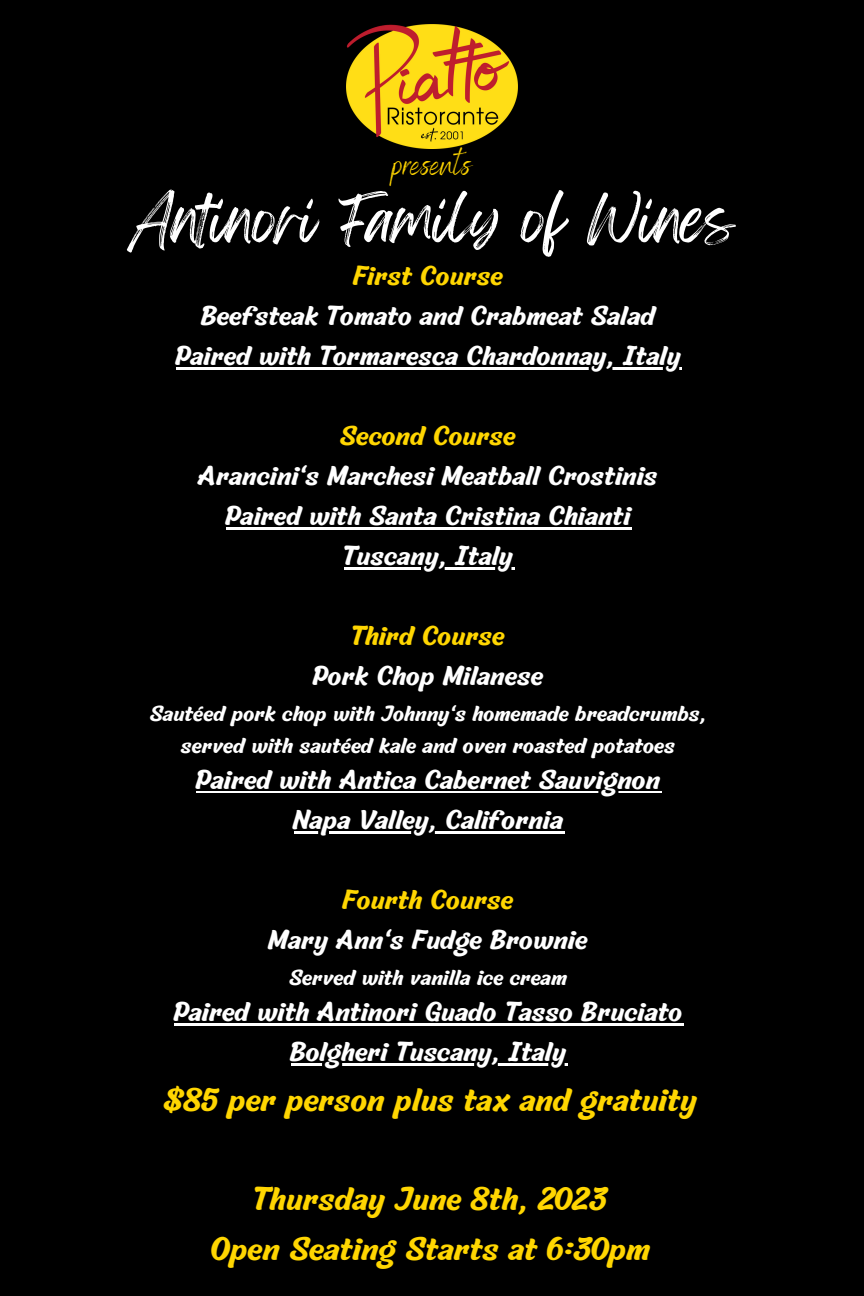
<style>
.page{position:relative;width:864px;height:1296px;background:#000}
.page>*{position:absolute;margin:0;border:0;box-sizing:border-box;transform-origin:0 0}
.t1{font:54px "Feeling Passionate";color:#fff}
.t2{font:36px "Michegar";color:#ffd601}
.t3{font:36px "Benedict";color:#ffd601}
.t4{font:30px "Michegar";color:#fff}
.t5{font:30px "Michegar";color:#ffd601}
.t6{font:24px/32.1px "Michegar";color:#fff;text-align:center}
</style>
<div class="page">
<img style="left:347px;top:25px;width:171px;height:124px">
<hr style="left:176px;top:367px;width:506px;height:2px;background:#fff">
<hr style="left:227px;top:527px;width:405px;height:2px;background:#fff">
<hr style="left:344px;top:567px;width:171px;height:2px;background:#fff">
<hr style="left:197px;top:791px;width:465px;height:2px;background:#fff">
<hr style="left:294px;top:831px;width:271px;height:2px;background:#fff">
<hr style="left:175px;top:1023px;width:509px;height:2px;background:#fff">
<hr style="left:291px;top:1063px;width:277px;height:2px;background:#fff">
<p class="t3" style="left:393px;top:140px;width:80px">presents</p>
<p class="t1" style="left:129px;top:176px;width:607px">Antinori Family of Wines</p>
<p class="t5" style="left:354px;top:263px;width:152px">First Course</p>
<p class="t4" style="left:202px;top:303px;width:456px">Beefsteak Tomato and Crabmeat Salad</p>
<p class="t4" style="left:176px;top:343px;width:507px">Paired with Tormaresca Chardonnay, Italy</p>
<p class="t5" style="left:342px;top:423px;width:177px">Second Course</p>
<p class="t4" style="left:200px;top:463px;width:461px">Arancini's Marchesi Meatball Crostinis</p>
<p class="t4" style="left:227px;top:503px;width:407px">Paired with Santa Cristina Chianti</p>
<p class="t4" style="left:344px;top:543px;width:172px">Tuscany, Italy</p>
<p class="t5" style="left:353px;top:623px;width:155px">Third Course</p>
<p class="t4" style="left:314px;top:663px;width:233px">Pork Chop Milanese</p>
<p class="t6" style="left:151px;top:699px;width:558px">Sautéed pork chop with Johnny's homemade breadcrumbs, served with sautéed kale and oven roasted potatoes</p>
<p class="t4" style="left:197px;top:767px;width:467px">Paired with Antica Cabernet Sauvignon</p>
<p class="t4" style="left:294px;top:807px;width:272px">Napa Valley, California</p>
<p class="t5" style="left:344px;top:887px;width:172px">Fourth Course</p>
<p class="t4" style="left:270px;top:927px;width:321px">Mary Ann's Fudge Brownie</p>
<p class="t6" style="left:290px;top:963px;width:280px">Served with vanilla ice cream</p>
<p class="t4" style="left:175px;top:999px;width:511px">Paired with Antinori Guado Tasso Bruciato</p>
<p class="t4" style="left:291px;top:1039px;width:278px">Bolgheri Tuscany, Italy</p>
<p class="t2" style="left:165px;top:1084px;width:536px">$85 per person plus tax and gratuity</p>
<p class="t2" style="left:255px;top:1183px;width:356px">Thursday June 8th, 2023</p>
<p class="t2" style="left:212px;top:1233px;width:442px">Open Seating Starts at 6:30pm</p>
</div>
